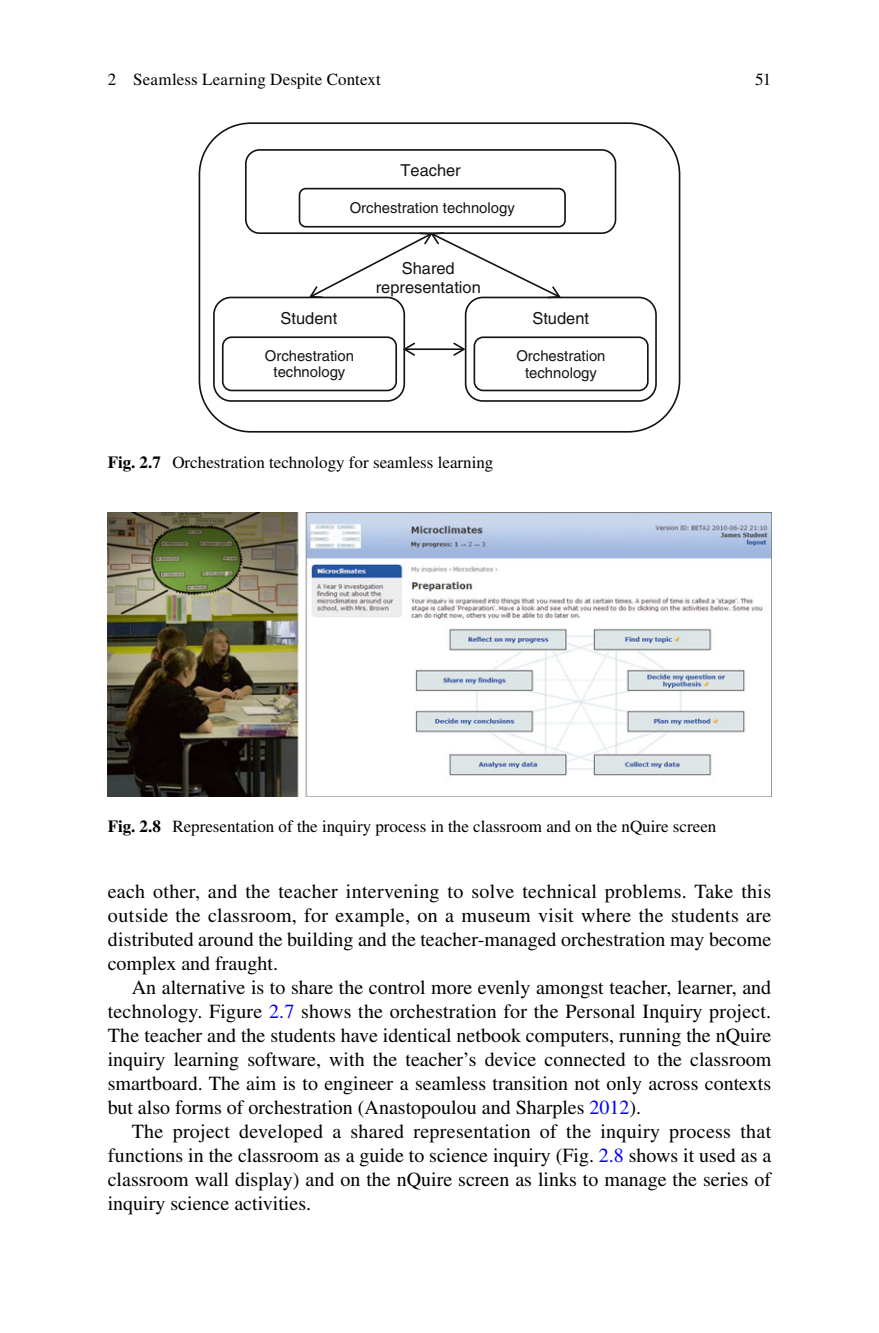
<style>
.page{position:relative;width:879px;height:1333px;background:#fff}
.page>*{position:absolute;margin:0;border:0;box-sizing:border-box;transform-origin:0 0}
.t1{font:20px/24px "Mhspbn Times";color:#000;text-align:justify}
.t2{font:17px "Mhspbn Times";color:#000}
.t3{font:16.4px/19px "Srvdkv Helvetica";color:#131413;text-align:center}
.t4{font:14.8px/17px "Srvdkv Helvetica";color:#131413;text-align:center}
.s1{font-family:"Bcnylj Times";font-weight:700}
.s2{color:#0000fa}
</style>
<div class="page">
<div style="left:199px;top:122px;width:481px;height:310px;border:2px solid #131413;border-radius:51px"></div>
<div style="left:245px;top:149px;width:371px;height:85px;border:2px solid #131413;border-radius:14px"></div>
<div style="left:465px;top:296px;width:192px;height:106px;border:2px solid #131413;border-radius:17px"></div>
<hr style="left:404px;top:348px;width:60px;height:2px;background:#131413">
<svg style="left:405px;top:341px;width:11px;height:16px"></svg>
<svg style="left:452px;top:341px;width:15px;height:16px"></svg>
<div style="left:299px;top:188px;width:267px;height:39px;border:2px solid #131413;border-radius:6px"></div>
<div style="left:473px;top:336px;width:175px;height:55px;border:2px solid #131413;border-radius:9px"></div>
<div style="left:213px;top:296px;width:192px;height:106px;border:2px solid #131413;border-radius:17px"></div>
<div style="left:222px;top:336px;width:175px;height:55px;border:2px solid #131413;border-radius:9px"></div>
<svg style="left:308px;top:231px;width:254px;height:68px"></svg>
<img style="left:108px;top:512px;width:663px;height:284px">
<p class="t2" style="left:108px;top:73px;width:274px">2 Seamless Learning Despite Context</p>
<p class="t3" style="left:400px;top:162px;width:62px">Teacher</p>
<p class="t4" style="left:350px;top:200px;width:166px">Orchestration technology</p>
<p class="t3" style="left:281px;top:310px;width:58px">Student</p>
<p class="t4" style="left:265px;top:348px;width:91px">Orchestration technology</p>
<p class="t3" style="left:376px;top:260px;width:106px">Shared representation</p>
<p class="t3" style="left:532px;top:310px;width:58px">Student</p>
<p class="t4" style="left:516px;top:348px;width:91px">Orchestration technology</p>
<p class="t2" style="left:108px;top:456px;width:387px"><span class="s1">Fig. 2.7</span> Orchestration technology for seamless learning</p>
<p class="t2" style="left:755px;top:73px;width:18px">51</p>
<p class="t2" style="left:108px;top:820px;width:610px"><span class="s1">Fig. 2.8</span> Representation of the inquiry process in the classroom and on the nQuire screen</p>
<p class="t1" style="left:108px;top:881px;width:665px">each other, and the teacher intervening to solve technical problems. Take this outside the classroom, for example, on a museum visit where the students are distributed around the building and the teacher-managed orchestration may become complex and fraught.</p>
<p class="t1" style="left:108px;top:977px;width:665px;text-indent:24px">An alternative is to share the control more evenly amongst teacher, learner, and technology. Figure <span class="s2">2.7</span> shows the orchestration for the Personal Inquiry project.<br>The teacher and the students have identical netbook computers, running the nQuire inquiry learning software, with the teacher’s device connected to the classroom smartboard. The aim is to engineer a seamless transition not only across contexts but also forms of orchestration (Anastopoulou and Sharples <span class="s2">2012</span> ).</p>
<p class="t1" style="left:108px;top:1121px;width:665px;text-indent:24px">The project developed a shared representation of the inquiry process that functions in the classroom as a guide to science inquiry (Fig. <span class="s2">2.8</span> shows it used as a classroom wall display) and on the nQuire screen as links to manage the series of inquiry science activities.</p>
</div>
